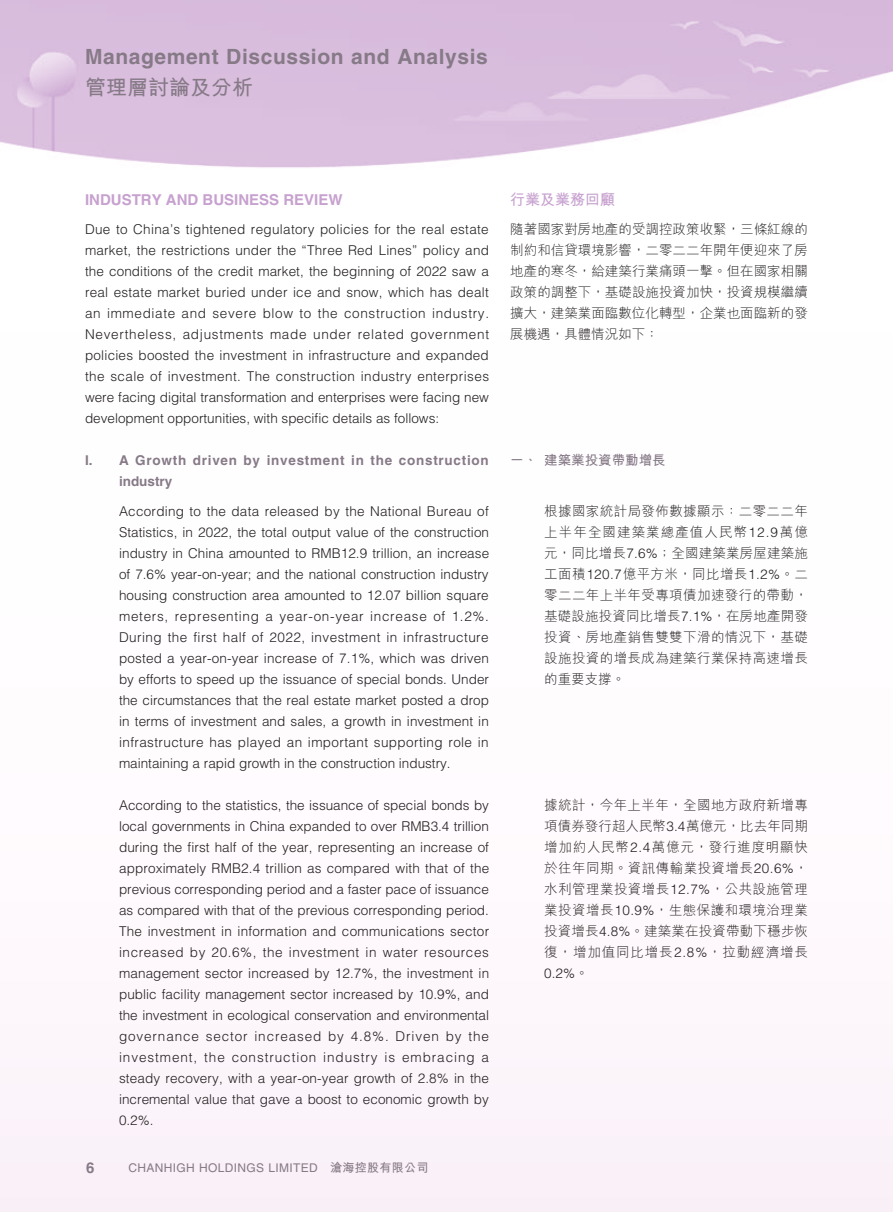
<style>
.page{position:relative;width:893px;height:1212px;background:#fff}
.page>*{position:absolute;margin:0;border:0;box-sizing:border-box;transform-origin:0 0}
.t1{font:700 21px "Helvetica LT Std";letter-spacing:.03em;color:#867a87}
.t2{font:700 21px "M Hei HK";color:#867a87}
.t3{font:700 15px "Helvetica LT Std";color:#c7a1cf}
.t4{font:700 15px "M Hei HK";color:#c7a1cf}
.t5{font:700 15px "Helvetica LT Std";color:#867a87}
.t6{font:300 13.5px/21px "Helvetica LT Std";color:#231f20;text-align:justify}
.t7{font:300 13.5px/21px "M Hei HK";letter-spacing:.01em;color:#231f20;text-align:justify}
.t8{font:700 13.5px/21px "Helvetica LT Std";letter-spacing:.055em;color:#867a87}
.t9{font:700 13.5px "M Hei HK";color:#867a87}
.t10{font:12px "Helvetica LT Std";letter-spacing:.03em;color:#867a87}
.s1{font-family:"M Hei HK";font-weight:700}
.s2{font-family:"Helvetica LT Std"}
.s3{font-family:"M Hei HK"}
</style>
<div class="page">
<h1 class="t1" style="left:85px;top:44px;width:404px">Management Discussion and Analysis</h1>
<h1 class="t2" style="left:85px;top:72px;width:169px">管理層討論及分析</h1>
<p class="t3" style="left:85px;top:190px;width:259px">INDUSTRY AND BUSINESS REVIEW</p>
<p class="t6" style="left:85px;top:219px;width:406px">Due to China’s tightened regulatory policies for the real estate market, the restrictions under the “Three Red Lines” policy and the conditions of the credit market, the beginning of 2022 saw a real estate market buried under ice and snow, which has dealt an immediate and severe blow to the construction industry.<br>Nevertheless, adjustments made under related government policies boosted the investment in infrastructure and expanded the scale of investment. The construction industry enterprises were facing digital transformation and enterprises were facing new development opportunities, with specific details as follows:</p>
<p class="t8" style="left:119px;top:450px;width:371px;text-indent:-34px">I. A Growth driven by investment in the construction industry</p>
<p class="t6" style="left:119px;top:500px;width:372px">According to the data released by the National Bureau of Statistics, in 2022, the total output value of the construction industry in China amounted to RMB12.9 trillion, an increase of 7.6% year-on-year; and the national construction industry housing construction area amounted to 12.07 billion square meters, representing a year-on-year increase of 1.2%.<br>During the first half of 2022, investment in infrastructure posted a year-on-year increase of 7.1%, which was driven by efforts to speed up the issuance of special bonds. Under the circumstances that the real estate market posted a drop in terms of investment and sales, a growth in investment in infrastructure has played an important supporting role in maintaining a rapid growth in the construction industry.</p>
<p class="t6" style="left:119px;top:794px;width:372px">According to the statistics, the issuance of special bonds by local governments in China expanded to over RMB3.4 trillion during the first half of the year, representing an increase of approximately RMB2.4 trillion as compared with that of the previous corresponding period and a faster pace of issuance as compared with that of the previous corresponding period.<br>The investment in information and communications sector increased by 20.6%, the investment in water resources management sector increased by 12.7%, the investment in public facility management sector increased by 10.9%, and the investment in ecological conservation and environmental governance sector increased by 4.8%. Driven by the investment, the construction industry is embracing a steady recovery, with a year-on-year growth of 2.8% in the incremental value that gave a boost to economic growth by 0.2%.</p>
<p class="t5" style="left:86px;top:1159px;width:10px">6</p>
<p class="t10" style="left:128px;top:1161px;width:302px">CHANHIGH HOLDINGS LIMITED <span class="s1">滄海控股有限公司</span></p>
<p class="t4" style="left:510px;top:188px;width:106px">行業及業務回顧</p>
<p class="t7" style="left:510px;top:219px;width:299px">隨著國家對房地產的受調控政策收緊，三條紅線的制約和信貸環境影響，二零二二年開年便迎來了房地產的寒冬，給建築行業痛頭一擊。但在國家相關政策的調整下，基礎設施投資加快，投資規模繼續擴大，建築業面臨數位化轉型，企業也面臨新的發展機遇，具體情況如下：</p>
<p class="t9" style="left:510px;top:450px;width:157px">一、建築業投資帶動增長</p>
<p class="t7" style="left:544px;top:500px;width:265px">根據國家統計局發佈數據顯示：二零二二年上半年全國建築業總產值人民幣<span class="s2">12.9</span>萬億元，同比增長<span class="s2">7.6%</span>；全國建築業房屋建築施工面積<span class="s2">120.7</span>億平方米，同比增長<span class="s2">1.2%</span>。二零二二年上半年受專項債加速發行的帶動，基礎設施投資同比增長<span class="s2">7.1%</span>，在房地產開發投資、房地產銷售雙雙下滑的情況下，基礎設施投資的增長成為建築行業保持高速增長的重要支撐。</p>
<p class="t7" style="left:544px;top:794px;width:265px">據統計，今年上半年，全國地方政府新增專項債券發行超人民幣<span class="s2">3.4</span>萬億元，比去年同期增加約人民幣<span class="s2">2.4</span>萬億元，發行進度明顯快於往年同期。資訊傳輸業投資增長<span class="s2">20.6%</span>，水利管理業投資增長<span class="s2">12.7%</span>，公共設施管理業投資增長<span class="s2">10.9%</span>，生態保護和環境治理業投資增長<span class="s2">4.8%</span>。建築業在投資帶動下穩步恢復，增加值同比增長<span class="s2">2.8%</span>，拉動經濟增長</p>
<p class="t6" style="left:544px;top:962px;width:46px">0.2%<span class="s3">。</span></p>
</div>
